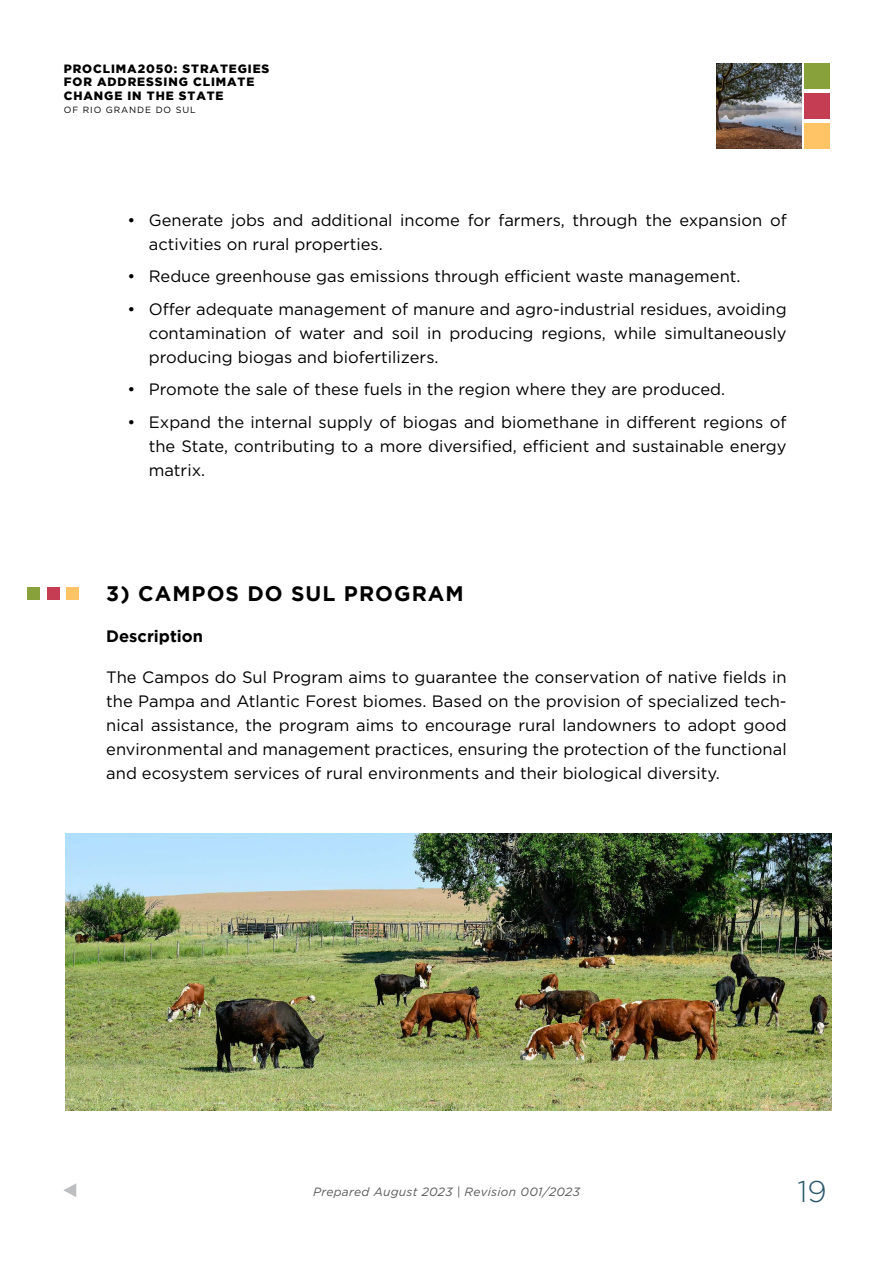
<style>
.page{position:relative;width:893px;height:1263px;background:#fff}
.page>*{position:absolute;margin:0;border:0;box-sizing:border-box;transform-origin:0 0}
.t1{font:300 30px "Gotham";color:#2a586b}
.t2{font:700 21px "Gotham";letter-spacing:.05em;color:#000}
.t3{font:16.5px/24px "Gotham";color:#000;text-align:justify}
.t4{font:700 16.5px "Gotham";color:#000}
.t5{font:900 12px/13.5px "Gotham";letter-spacing:.075em;color:#000}
.t6{font:italic 12px "Gotham";letter-spacing:.025em;color:#58595b}
.t7{font:9px "Gotham";letter-spacing:.1em;color:#000}
</style>
<div class="page">
<div style="left:804px;top:64px;width:26px;height:25px;background:#89a13a"></div>
<div style="left:804px;top:94px;width:26px;height:25px;background:#c43d53"></div>
<div style="left:804px;top:123px;width:26px;height:26px;background:#fec465"></div>
<img style="left:716px;top:64px;width:85px;height:85px">
<svg style="left:63px;top:1183px;width:13px;height:14px"></svg>
<div style="left:28px;top:587px;width:12px;height:13px;background:#89a13a"></div>
<div style="left:47px;top:587px;width:13px;height:13px;background:#c43d53"></div>
<div style="left:66px;top:587px;width:13px;height:13px;background:#fec465"></div>
<img style="left:65px;top:834px;width:766px;height:276px">
<p class="t5" style="left:64px;top:61px;width:207px">PROCLIMA2050: STRATEGIES<br>FOR ADDRESSING CLIMATE<br>CHANGE IN THE STATE</p>
<p class="t7" style="left:64px;top:104px;width:133px">OF RIO GRANDE DO SUL</p>
<p class="t3" style="left:149px;top:208px;width:639px;text-indent:-21px">• Generate jobs and additional income for farmers, through the expansion of activities on rural properties.</p>
<p class="t3" style="left:128px;top:264px;width:614px">• Reduce greenhouse gas emissions through efficient waste management.</p>
<p class="t3" style="left:149px;top:297px;width:639px;text-indent:-21px">• Offer adequate management of manure and agro-industrial residues, avoiding contamination of water and soil in producing regions, while simultaneously producing biogas and biofertilizers.</p>
<p class="t3" style="left:128px;top:377px;width:599px">• Promote the sale of these fuels in the region where they are produced.</p>
<p class="t3" style="left:149px;top:410px;width:639px;text-indent:-21px">• Expand the internal supply of biogas and biomethane in different regions of the State, contributing to a more diversified, efficient and sustainable energy matrix.</p>
<p class="t2" style="left:106px;top:581px;width:359px">3) CAMPOS DO SUL PROGRAM</p>
<p class="t4" style="left:106px;top:626px;width:98px">Description</p>
<p class="t3" style="left:106px;top:664px;width:682px">The Campos do Sul Program aims to guarantee the conservation of native fields in the Pampa and Atlantic Forest biomes. Based on the provision of specialized tech&shy;nical assistance, the program aims to encourage rural landowners to adopt good environmental and management practices, ensuring the protection of the functional and ecosystem services of rural environments and their biological diversity.</p>
<p class="t6" style="left:313px;top:1185px;width:268px">Prepared August 2023 | Revision 001/2023</p>
<h1 class="t1" style="left:797px;top:1173px;width:31px">19</h1>
</div>
